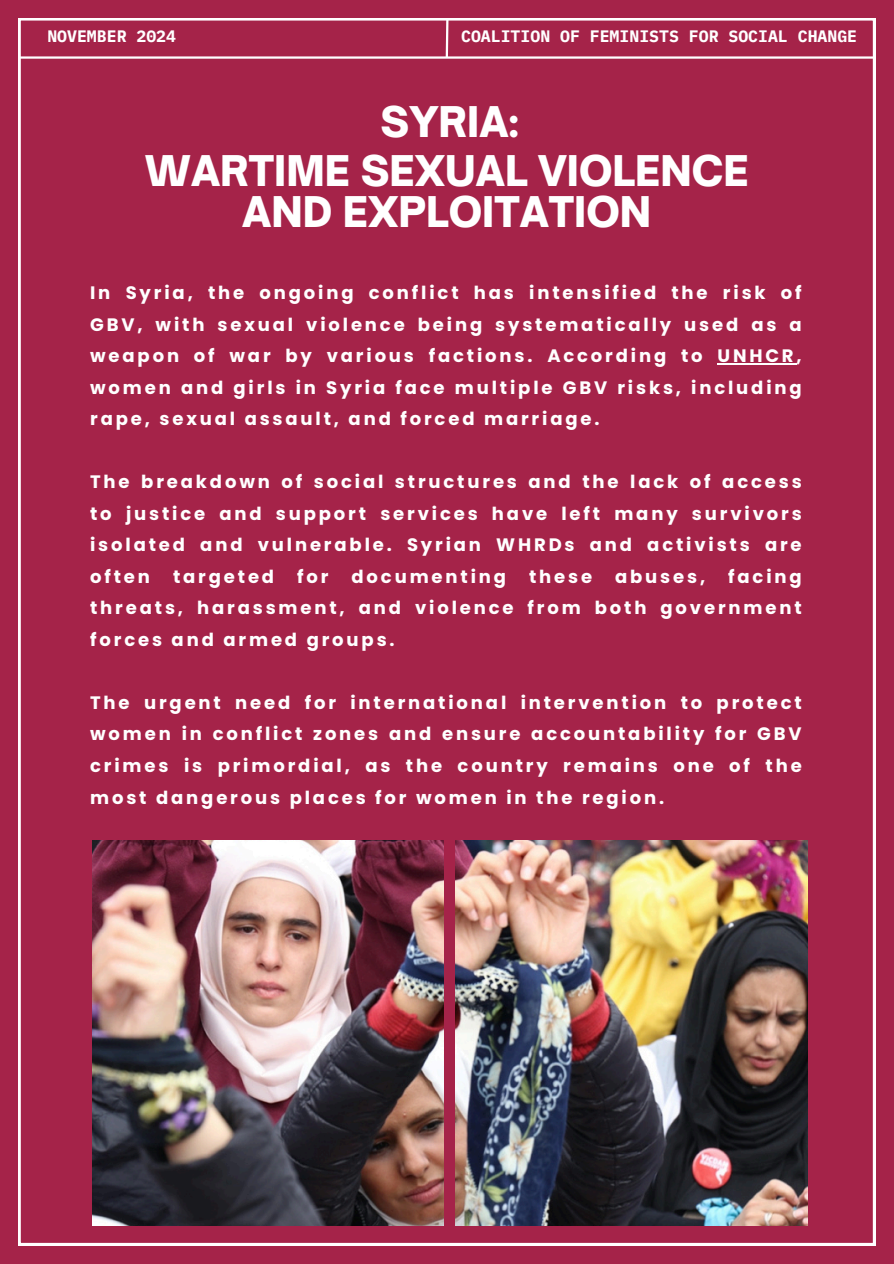
<style>
.page{position:relative;width:894px;height:1264px;background:#fff}
.page>*{position:absolute;margin:0;border:0;box-sizing:border-box;transform-origin:0 0}
.t1{font:900 40.5px/40.5px "Open Sauce One";color:#fff;text-align:center}
.t2{font:700 18px/31.5px "Poppins";letter-spacing:.16em;color:#fff;text-align:justify}
.t3{font:700 16.5px "IBM Plex Mono";color:#fff}
</style>
<div class="page">
<div style="left:0;top:0;width:893px;height:1263px;background:#a52349"></div>
<div style="left:19px;top:18px;width:855px;height:1227px;background:#a52349"></div>
<img style="left:93px;top:840px;width:351px;height:385px">
<img style="left:455px;top:840px;width:352px;height:385px">
<svg style="left:444px;top:16px;width:5px;height:44px"></svg>
<hr style="left:20px;top:56px;width:854px;height:3px;background:#fff">
<hr style="left:717px;top:363px;width:79px;height:1px;background:#fff">
<p class="t3" style="left:47px;top:26px;width:130px">NOVEMBER 2024</p>
<p class="t3" style="left:461px;top:26px;width:397px">COALITION OF FEMINISTS FOR SOCIAL CHANGE</p>
<p class="t1" style="left:380px;top:102px;width:140px">SYRIA:</p>
<h1 class="t1" style="left:145px;top:150px;width:605px">WARTIME SEXUAL VIOLENCE<br>AND EXPLOITATION</h1>
<p class="t2" style="left:90px;top:277px;width:712px">In Syria, the ongoing conflict has intensified the risk of GBV, with sexual violence being systematically used as a weapon of war by various factions. According to UNHCR, women and girls in Syria face multiple GBV risks, including rape, sexual assault, and forced marriage.</p>
<h2 class="t2" style="left:90px;top:466px;width:713px">The breakdown of social structures and the lack of access to justice and support services have left many survivors isolated and vulnerable. Syrian WHRDs and activists are often</h2>
<h2 class="t2" style="left:90px;top:561px;width:712px;text-indent:638px">facing threats, harassment, and violence from both government forces and armed groups.</h2>
<h2 class="t2" style="left:173px;top:561px;width:103px">targeted</h2>
<h2 class="t2" style="left:297px;top:561px;width:33px">for</h2>
<h2 class="t2" style="left:351px;top:561px;width:156px">documenting</h2>
<h2 class="t2" style="left:529px;top:561px;width:65px">these</h2>
<h2 class="t2" style="left:615px;top:561px;width:91px">abuses,</h2>
<h2 class="t2" style="left:90px;top:687px;width:713px">The urgent need for international intervention to protect women in conflict zones and ensure accountability for GBV crimes is primordial, as the country remains one of the most dangerous places for women in the region.</h2>
</div>
